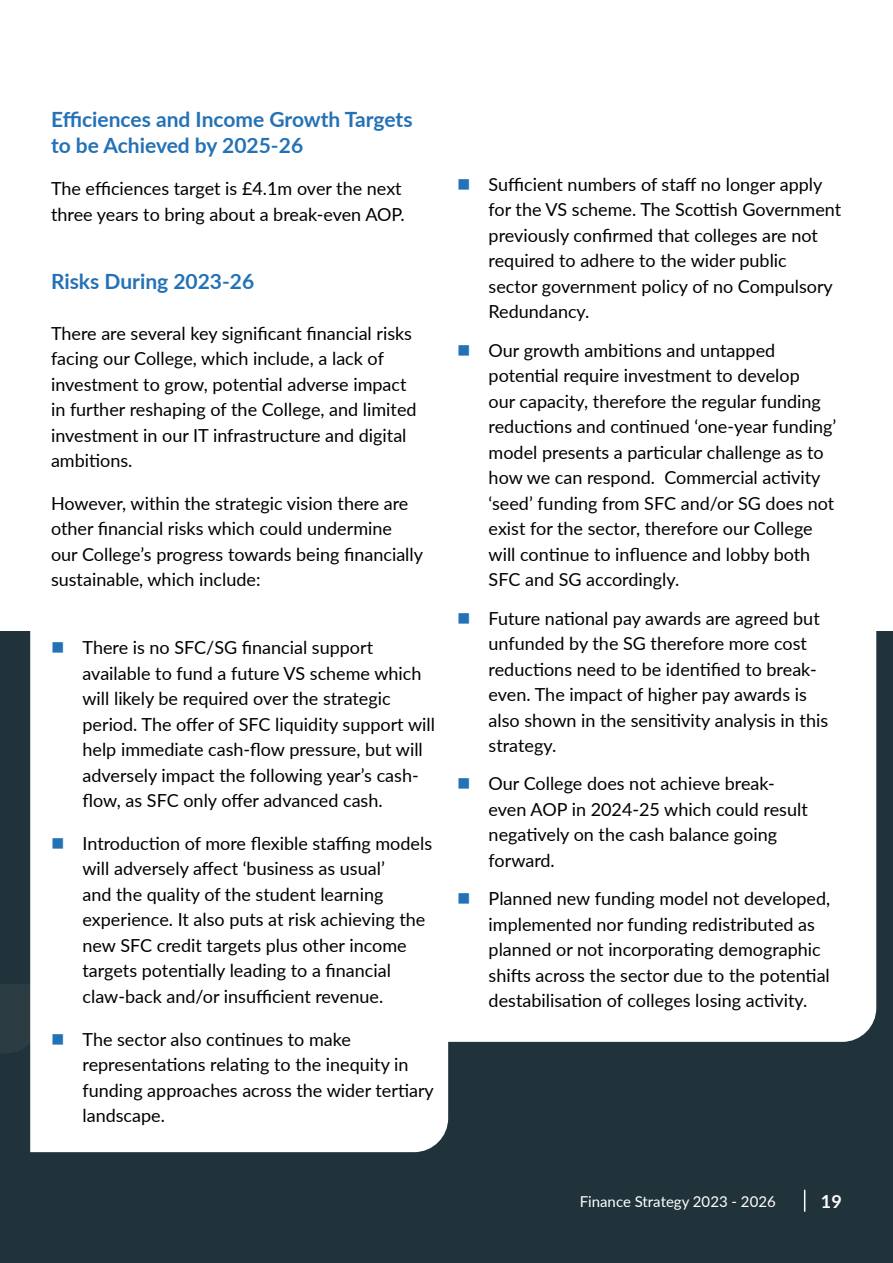
<style>
.page{position:relative;width:893px;height:1263px;background:#fff}
.page>*{position:absolute;margin:0;border:0;box-sizing:border-box;transform-origin:0 0}
.t1{font:700 21px/25.5px "Lato";color:#2472b6}
.t2{font:18px/25.5px "Lato";color:#000}
.t3{font:700 18px "Lato";color:#fff}
.t4{font:15px "Lato";color:#fff}
.s1{color:#2472b6}
</style>
<div class="page">
<div style="left:0;top:631px;width:893px;height:632px;background:#21333a"></div>
<div style="left:30px;top:631px;width:418px;height:521px;background:#fff"></div>
<div style="left:446px;top:631px;width:430px;height:411px;background:#fff"></div>
<svg style="left:804px;top:1190px;width:1px;height:21px"></svg>
<svg style="left:30px;top:984px;width:10px;height:70px"></svg>
<p class="t1" style="left:51px;top:106px;width:363px">Efficiences and Income Growth Targets to be Achieved by 2025-26</p>
<p class="t2" style="left:51px;top:175px;width:355px">The efficiences target is £4.1m over the next three years to bring about a break-even AOP.</p>
<p class="t1" style="left:51px;top:267px;width:205px">Risks During 2023-26</p>
<p class="t2" style="left:51px;top:320px;width:367px">There are several key significant financial risks facing our College, which include, a lack of investment to grow, potential adverse impact in further reshaping of the College, and limited investment in our IT infrastructure and digital ambitions.</p>
<p class="t2" style="left:51px;top:490px;width:373px">However, within the strategic vision there are other financial risks which could undermine our College’s progress towards being financially sustainable, which include:</p>
<p class="t2" style="left:83px;top:634px;width:354px;text-indent:-32px"><span class="s1">■</span> There is no SFC/SG financial support available to fund a future VS scheme which will likely be required over the strategic period. The offer of SFC liquidity support will help immediate cash-flow pressure, but will adversely impact the following year’s cash&shy;flow, as SFC only offer advanced cash.</p>
<p class="t2" style="left:83px;top:830px;width:351px;text-indent:-32px"><span class="s1">■</span> Introduction of more flexible staffing models will adversely affect ‘business as usual’<br>and the quality of the student learning experience. It also puts at risk achieving the new SFC credit targets plus other income targets potentially leading to a financial claw-back and/or insufficient revenue.</p>
<p class="t2" style="left:83px;top:1025px;width:353px;text-indent:-32px"><span class="s1">■</span> The sector also continues to make representations relating to the inequity in funding approaches across the wider tertiary landscape.</p>
<p class="t2" style="left:489px;top:171px;width:354px;text-indent:-32px"><span class="s1">■</span> Sufficient numbers of staff no longer apply for the VS scheme. The Scottish Government previously confirmed that colleges are not required to adhere to the wider public<br>sector government policy of no Compulsory Redundancy.</p>
<p class="t2" style="left:489px;top:337px;width:349px;text-indent:-32px"><span class="s1">■</span> Our growth ambitions and untapped potential require investment to develop<br>our capacity, therefore the regular funding reductions and continued ‘one-year funding’ model presents a particular challenge as to how we can respond. Commercial activity ‘seed’ funding from SFC and/or SG does not exist for the sector, therefore our College will continue to influence and lobby both SFC and SG accordingly.</p>
<p class="t2" style="left:489px;top:604px;width:341px;text-indent:-32px"><span class="s1">■</span> Future national pay awards are agreed but unfunded by the SG therefore more cost reductions need to be identified to break&shy;even. The impact of higher pay awards is also shown in the sensitivity analysis in this strategy.</p>
<p class="t2" style="left:489px;top:770px;width:321px;text-indent:-32px"><span class="s1">■</span> Our College does not achieve break&shy;even AOP in 2024-25 which could result negatively on the cash balance going forward.</p>
<p class="t2" style="left:489px;top:885px;width:343px;text-indent:-32px"><span class="s1">■</span> Planned new funding model not developed, implemented nor funding redistributed as planned or not incorporating demographic shifts across the sector due to the potential destabilisation of colleges losing activity.</p>
<p class="t4" style="left:580px;top:1191px;width:198px">Finance Strategy 2023 - 2026</p>
<p class="t3" style="left:821px;top:1188px;width:23px">19</p>
</div>
